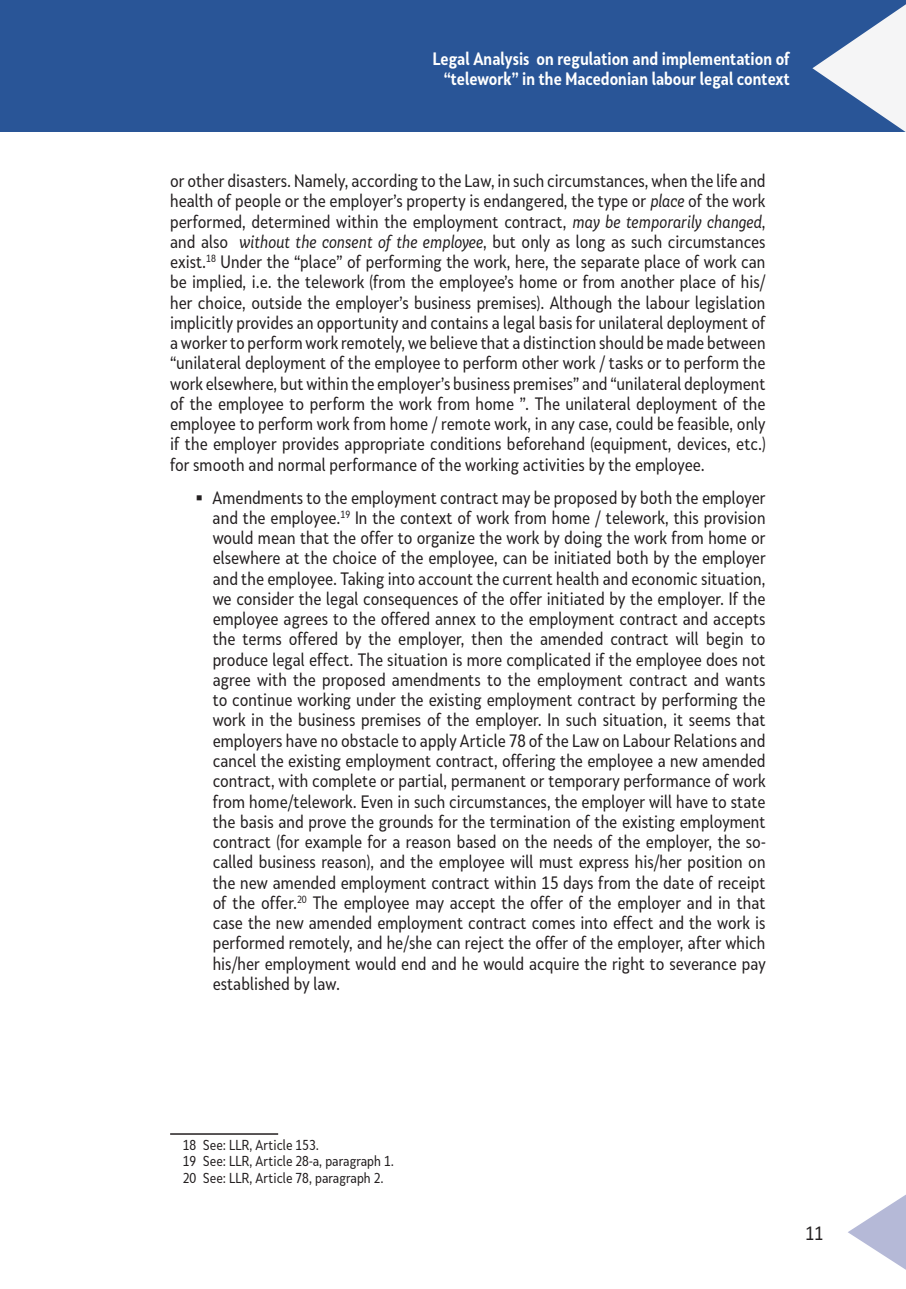
<style>
.page{position:relative;width:906px;height:1289px;background:#fff}
.page>*{position:absolute;margin:0;border:0;box-sizing:border-box;transform-origin:0 0}
.t1{font:18px "Skola Sans Cn";color:#231f20}
.t2{font:16.8px/20.2px "Skola Sans Cn";color:#231f20;text-align:justify}
.t3{font:700 16.8px/20.2px "Skola Sans Cn";color:#fff;text-align:right}
.t4{font:13.5px/16.2px "Skola Sans Cn";color:#231f20}
.s1{font-style:italic}
</style>
<div class="page">
<div style="left:0;top:0;width:906px;height:132px;background:#295597"></div>
<svg style="left:812px;top:4px;width:94px;height:128px"></svg>
<svg style="left:848px;top:1194px;width:58px;height:75px"></svg>
<hr style="left:170px;top:1133px;width:108px;height:1px;background:#231f20">
<p class="t3" style="left:433px;top:48px;width:358px">Legal Analysis on regulation and implementation of “telework” in the Macedonian labour legal context</p>
<p class="t2" style="left:170px;top:170px;width:597px">or other disasters. Namely, according to the Law, in such circumstances, when the life and health of people or the employer’s property is endangered, the type or <span class="s1">place</span> of the work performed, determined within the employment contract, <span class="s1">may be temporarily changed</span>, and also <span class="s1">without the consent of the employee</span>, but only as long as such circumstances exist.<sup>18</sup> Under the “place” of performing the work, here, the separate place of work can be implied, i.e. the telework (from the employee’s home or from another place of his/ her choice, outside the employer’s business premises). Although the labour legislation implicitly provides an opportunity and contains a legal basis for unilateral deployment of a worker to perform work remotely, we believe that a distinction should be made between “unilateral deployment of the employee to perform other work / tasks or to perform the work elsewhere, but within the employer’s business premises” and “unilateral deployment of the employee to perform the work from home ”. The unilateral deployment of the employee to perform work from home / remote work, in any case, could be feasible, only if the employer provides appropriate conditions beforehand (equipment, devices, etc.) for smooth and normal performance of the working activities by the employee.</p>
<p class="t2" style="left:213px;top:487px;width:554px">Amendments to the employment contract may be proposed by both the employer and the employee.<sup>19</sup> In the context of work from home / telework, this provision would mean that the offer to organize the work by doing the work from home or elsewhere at the choice of the employee, can be initiated both by the employer and the employee. Taking into account the current health and economic situation, we consider the legal consequences of the offer initiated by the employer. If the employee agrees to the offered annex to the employment contract and accepts the terms offered by the employer, then the amended contract will begin to produce legal effect. The situation is more complicated if the employee does not agree with the proposed amendments to the employment contract and wants to continue working under the existing employment contract by performing the work in the business premises of the employer. In such situation, it seems that employers have no obstacle to apply Article 78 of the Law on Labour Relations and cancel the existing employment contract, offering the employee a new amended contract, with complete or partial, permanent or temporary performance of work from home/telework. Even in such circumstances, the employer will have to state the basis and prove the grounds for the termination of the existing employment contract (for example for a reason based on the needs of the employer, the so&shy;called business reason), and the employee will must express his/her position on the new amended employment contract within 15 days from the date of receipt of the offer.<sup>20</sup> The employee may accept the offer of the employer and in that case the new amended employment contract comes into effect and the work is performed remotely, and he/she can reject the offer of the employer, after which his/her employment would end and he would acquire the right to severance pay established by law.</p>
<p class="t4" style="left:183px;top:1136px;width:213px">18 See: LLR, Article 153.<br>19 See: LLR, Article 28-a, paragraph 1.<br>20 See: LLR, Article 78, paragraph 2.</p>
<p class="t1" style="left:805px;top:1222px;width:19px">11</p>
</div>
